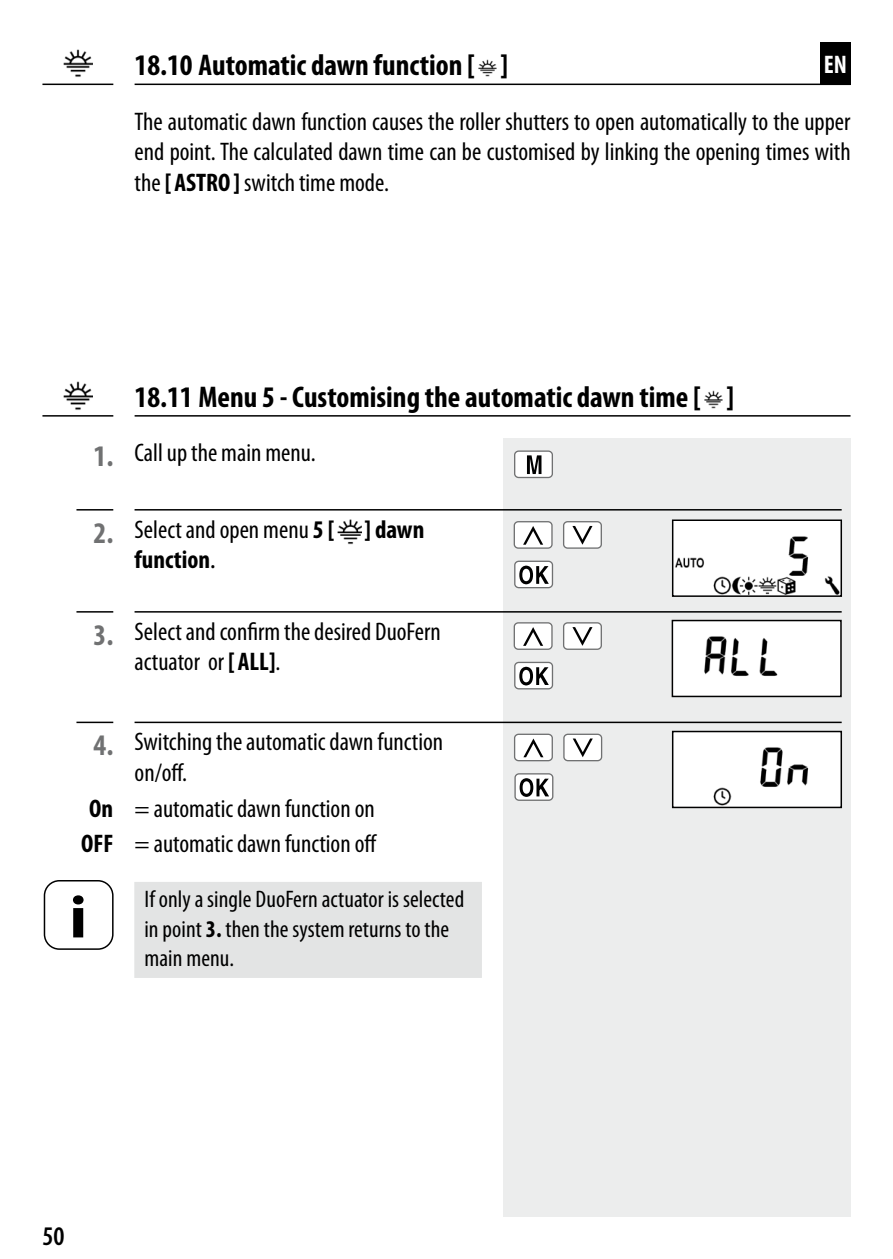
<style>
.page{position:relative;width:893px;height:1259px;background:#fff}
.page>*{position:absolute;margin:0;border:0;box-sizing:border-box;transform-origin:0 0}
.t1{font:700 60px "Myriad Pro";color:#000;scale:1.1 1}
.t2{font:700 condensed 30px "Myriad Pro";color:#000}
.t3{font:600 condensed 27px "Myriad Pro";color:#000}
.t4{font:condensed 25.5px/30.6px "Myriad Pro";color:#000}
.t5{font:700 condensed 25.5px "Myriad Pro";color:#fff}
.t6{font:condensed 24px/29.4px "Myriad Pro";letter-spacing:.005em;color:#000}
.s1{font-weight:700}
.s2{font-weight:700;font-size:30px;color:#707172}
.s3{font-stretch:normal}
</style>
<div class="page">
<div style="left:503px;top:110px;width:347px;height:1106px;background:#eceded"></div>
<hr style="left:135px;top:84px;width:715px;height:1px;background:#000">
<hr style="left:42px;top:84px;width:71px;height:1px;background:#000">
<div style="left:482px;top:98px;width:378px;height:339px;background:#fff"></div>
<div style="left:820px;top:42px;width:30px;height:43px;background:#000"></div>
<img style="left:63px;top:49px;width:30px;height:28px">
<img style="left:479px;top:59px;width:18px;height:18px">
<img style="left:705px;top:390px;width:18px;height:18px">
<img style="left:675px;top:522px;width:164px;height:72px">
<div style="left:672px;top:519px;width:170px;height:78px;border:2px solid #000"></div>
<svg style="left:76px;top:509px;width:766px;height:1px"></svg>
<svg style="left:76px;top:611px;width:766px;height:1px"></svg>
<img style="left:337px;top:519px;width:24px;height:25px">
<div style="left:515px;top:451px;width:37px;height:26px;background:#fff;border-radius:4px"></div>
<div style="left:514px;top:450px;width:39px;height:28px;border:1px solid #707172;border-radius:4px"></div>
<svg style="left:527px;top:455px;width:14px;height:19px"></svg>
<div style="left:514px;top:522px;width:38px;height:26px;background:#fff;border-radius:4px"></div>
<div style="left:514px;top:521px;width:39px;height:28px;border:1px solid #707172;border-radius:4px"></div>
<svg style="left:523px;top:526px;width:20px;height:19px"></svg>
<div style="left:564px;top:522px;width:37px;height:26px;background:#fff;border-radius:4px"></div>
<div style="left:563px;top:521px;width:39px;height:28px;border:1px solid #707172;border-radius:4px"></div>
<svg style="left:572px;top:526px;width:20px;height:19px"></svg>
<div style="left:515px;top:561px;width:37px;height:26px;background:#fff;border-radius:4px"></div>
<div style="left:514px;top:560px;width:39px;height:28px;border:1px solid #707172;border-radius:4px"></div>
<svg style="left:519px;top:565px;width:30px;height:19px"></svg>
<img style="left:675px;top:623px;width:164px;height:71px">
<div style="left:672px;top:620px;width:170px;height:77px;border:2px solid #000"></div>
<div style="left:514px;top:623px;width:38px;height:26px;background:#fff;border-radius:4px"></div>
<div style="left:514px;top:622px;width:39px;height:28px;border:1px solid #707172;border-radius:4px"></div>
<svg style="left:523px;top:627px;width:20px;height:19px"></svg>
<div style="left:564px;top:623px;width:37px;height:26px;background:#fff;border-radius:4px"></div>
<div style="left:563px;top:622px;width:39px;height:28px;border:1px solid #707172;border-radius:4px"></div>
<svg style="left:572px;top:627px;width:20px;height:19px"></svg>
<div style="left:515px;top:662px;width:37px;height:27px;background:#fff;border-radius:4px"></div>
<div style="left:514px;top:662px;width:39px;height:27px;border:1px solid #707172;border-radius:4px"></div>
<svg style="left:519px;top:667px;width:30px;height:18px"></svg>
<div style="left:515px;top:734px;width:37px;height:26px;background:#fff;border-radius:4px"></div>
<div style="left:514px;top:733px;width:39px;height:28px;border:1px solid #707172;border-radius:4px"></div>
<svg style="left:523px;top:738px;width:20px;height:19px"></svg>
<div style="left:564px;top:734px;width:38px;height:26px;background:#fff;border-radius:4px"></div>
<div style="left:563px;top:733px;width:39px;height:28px;border:1px solid #707172;border-radius:4px"></div>
<svg style="left:573px;top:738px;width:20px;height:19px"></svg>
<div style="left:515px;top:774px;width:38px;height:26px;background:#fff;border-radius:4px"></div>
<div style="left:514px;top:773px;width:39px;height:28px;border:1px solid #707172;border-radius:4px"></div>
<svg style="left:520px;top:778px;width:29px;height:19px"></svg>
<img style="left:675px;top:734px;width:164px;height:71px">
<div style="left:672px;top:731px;width:170px;height:77px;border:2px solid #000"></div>
<svg style="left:76px;top:721px;width:766px;height:2px;background:#535353"></svg>
<div style="left:134px;top:882px;width:348px;height:96px;background:#e3e4e4"></div>
<div style="left:44px;top:880px;width:70px;height:70px;border:2px solid #000;border-radius:15px"></div>
<hr style="left:135px;top:415px;width:715px;height:1px;background:#000">
<hr style="left:42px;top:415px;width:71px;height:1px;background:#000">
<img style="left:63px;top:381px;width:30px;height:29px">
<p class="t2" style="left:135px;top:48px;width:375px">18.10 Automatic dawn function [ ]</p>
<p class="t5" style="left:824px;top:51px;width:25px">EN</p>
<p class="t4" style="left:135px;top:106px;width:718px;text-align:justify">The automatic dawn function causes the roller shutters to open automatically to the upper end point. The calculated dawn time can be customised by linking the opening times with the <span class="s1">[ ASTRO ]</span> switch time mode.</p>
<p class="t2" style="left:135px;top:380px;width:601px">18.11 Menu 5 - Customising the automatic dawn time [ ]</p>
<p class="t4" style="left:94px;top:438px;width:224px"><span class="s2">1.</span> Call up the main menu.</p>
<p class="t4" style="left:135px;top:514px;width:291px;text-indent:-41px"><span class="s2">2.</span> Select and open menu <span class="s1">5 [ ] dawn function</span><span class="s3">.</span></p>
<p class="t4" style="left:135px;top:616px;width:308px;text-indent:-41px"><span class="s2">3.</span> Select and confirm the desired DuoFern actuator or <span class="s1">[ ALL]</span>.</p>
<p class="t4" style="left:135px;top:727px;width:310px;text-indent:-41px"><span class="s2">4.</span> Switching the automatic dawn function on/off.</p>
<p class="t4" style="left:81px;top:791px;width:297px;line-height:35.7px;text-align:center"><span class="s1">On</span> = automatic dawn function on<br><span class="s1">OFF</span> = automatic dawn function off</p>
<h1 class="t1" style="left:69px;top:883px;width:18px">i</h1>
<p class="t6" style="left:144px;top:885px;width:321px">If only a single DuoFern actuator is selected in point <span class="s1">3.</span> then the system returns to the main menu.</p>
<p class="t3" style="left:42px;top:1221px;width:24px">50</p>
</div>
